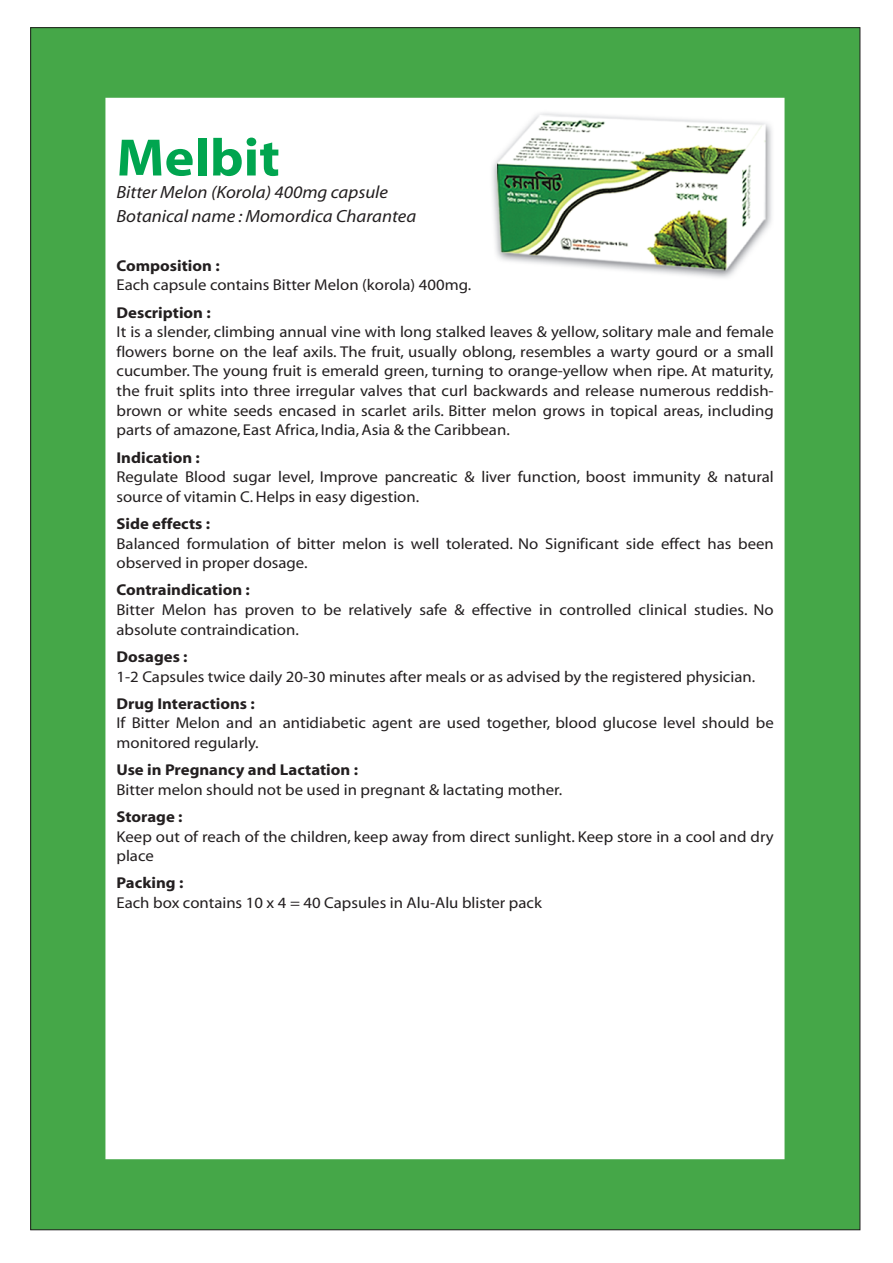
<style>
.page{position:relative;width:893px;height:1263px;background:#fff}
.page>*{position:absolute;margin:0;border:0;box-sizing:border-box;transform-origin:0 0}
.t1{font:700 53.1px "Myriad";color:#00a54f;scale:1.07 1}
.t2{font:italic 17.7px/23.5px "Myriad";color:#231f20;scale:1.07 1}
.t3{font:15.75px/19.6px "Myriad";color:#231f20;scale:1.07 1}
.t4{font:700 15.75px "Myriad";color:#231f20;scale:1.07 1}
</style>
<div class="page">
<img style="left:32px;top:29px;width:826px;height:1199px">
<h1 class="t1" style="left:116px;top:130px;width:154px">Melbit</h1>
<p class="t2" style="left:116px;top:181px;width:282px">Bitter Melon (Korola) 400mg capsule<br>Botanical name :Momordica Charantea</p>
<p class="t4" style="left:116px;top:257px;width:98px">Composition :</p>
<p class="t3" style="left:116px;top:276px;width:333px">Each capsule contains Bitter Melon (korola) 400mg.</p>
<p class="t4" style="left:116px;top:304px;width:90px">Description :</p>
<p class="t3" style="left:116px;top:323px;width:616px;text-align:justify">It is a slender, climbing annual vine with long stalked leaves &amp; yellow, solitary male and female flowers borne on the leaf axils. The fruit, usually oblong, resembles a warty gourd or a small cucumber. The young fruit is emerald green, turning to orange-yellow when ripe. At maturity, the fruit splits into three irregular valves that curl backwards and release numerous reddish&shy;brown or white seeds encased in scarlet arils. Bitter melon grows in topical areas, including parts of amazone, East Africa, India,Asia &amp; the Caribbean.</p>
<p class="t4" style="left:116px;top:449px;width:79px">Indication :</p>
<p class="t3" style="left:116px;top:468px;width:616px">Regulate Blood sugar level, Improve pancreatic &amp; liver function, boost immunity &amp; natural source of vitamin C.Helps in easy digestion.</p>
<p class="t4" style="left:116px;top:516px;width:89px">Side effects :</p>
<p class="t3" style="left:116px;top:534px;width:616px">Balanced formulation of bitter melon is well tolerated. No Significant side effect has been observed in proper dosage.</p>
<p class="t4" style="left:116px;top:582px;width:126px">Contraindication :</p>
<p class="t3" style="left:116px;top:601px;width:616px">Bitter Melon has proven to be relatively safe &amp; effective in controlled clinical studies. No absolute contraindication.</p>
<p class="t4" style="left:116px;top:648px;width:68px">Dosages :</p>
<p class="t3" style="left:116px;top:667px;width:598px">1-2 Capsules twice daily 20-30 minutes after meals or as advised by the registered physician.</p>
<p class="t4" style="left:116px;top:695px;width:131px">Drug Interactions :</p>
<p class="t3" style="left:116px;top:714px;width:616px">If Bitter Melon and an antidiabetic agent are used together, blood glucose level should be monitored regularly.</p>
<p class="t4" style="left:116px;top:762px;width:227px">Use in Pregnancy and Lactation :</p>
<p class="t3" style="left:116px;top:780px;width:418px">Bitter melon should not be used in pregnant &amp; lactating mother.</p>
<p class="t4" style="left:116px;top:808px;width:63px">Storage :</p>
<p class="t3" style="left:116px;top:827px;width:616px">Keep out of reach of the children, keep away from direct sunlight. Keep store in a cool and dry place</p>
<p class="t4" style="left:116px;top:875px;width:64px">Packing :</p>
<p class="t3" style="left:116px;top:893px;width:399px">Each box contains 10 x 4 = 40 Capsules in Alu-Alu blister pack</p>
</div>
